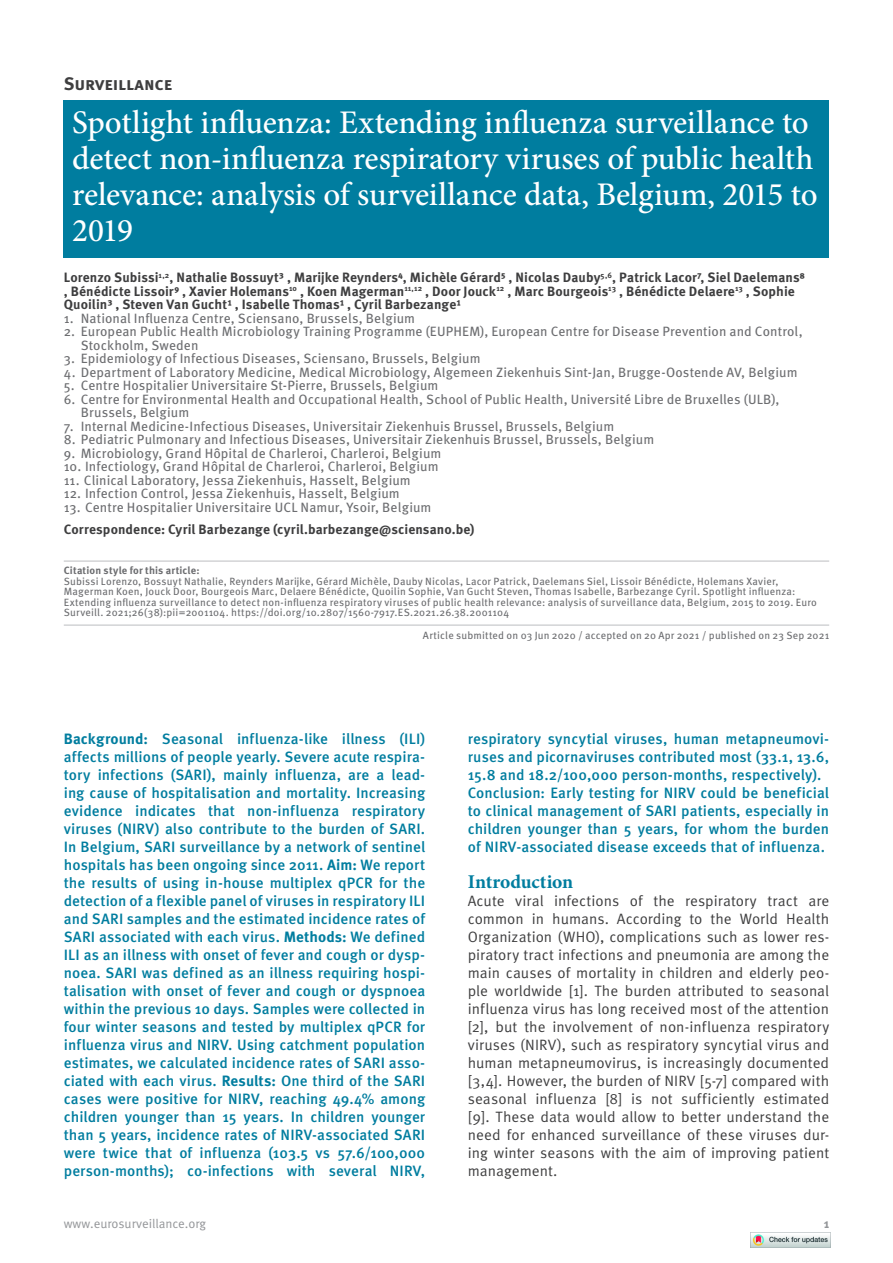
<style>
.page{position:relative;width:893px;height:1263px;background:#fff}
.page>*{position:absolute;margin:0;border:0;box-sizing:border-box;transform-origin:0 0}
.t1{font:500 33px/36px "Minion Pro";letter-spacing:-.005em;color:#fff}
.t2{font:700 19.5px "Minion Pro";letter-spacing:-.005em;color:#007d9f}
.t3{font:700 18px "Meta Pro";color:#3e3e3f}
.t4{font:500 15px/18px "Meta Pro";letter-spacing:.005em;color:#007d9f;text-align:justify}
.t5{font:15px/18px "Meta Pro";letter-spacing:.005em;color:#3e3e3f;text-align:justify}
.t6{font:13.5px/13.5px "Meta Pro";letter-spacing:.01em;color:#6c6d70}
.t7{font:700 13.5px/13.5px "Meta Pro";letter-spacing:.005em;color:#3e3e3f}
.t8{font:12.75px "Meta Pro";color:#939598}
.t9{font:700 12.75px "Meta Pro";color:#939598}
.t10{font:10.5px/10.5px "Meta Pro";letter-spacing:.015em;color:#6c6d70}
.t11{font:700 10.5px "Meta Pro";letter-spacing:.015em;color:#6c6d70}
.s1{font-weight:700}
</style>
<div class="page">
<hr style="left:64px;top:561px;width:765px;height:1px;background:#bcbdc0">
<hr style="left:64px;top:625px;width:765px;height:1px;background:#bcbdc0">
<div style="left:64px;top:100px;width:765px;height:158px;background:#007d9f"></div>
<img style="left:750px;top:1232px;width:80px;height:16px">
<p class="t3" style="left:64px;top:72px;width:110px">Surveillance</p>
<h1 class="t1" style="left:72px;top:104px;width:747px">Spotlight influenza: Extending influenza surveillance to detect non-influenza respiratory viruses of public health relevance: analysis of surveillance data, Belgium, 2015 to 2019</h1>
<p class="t7" style="left:64px;top:271px;width:742px">Lorenzo Subissi<sup>1,2</sup>, Nathalie Bossuyt³ , Marijke Reynders⁴, Michèle Gérard⁵ , Nicolas Dauby<sup>5,6</sup>, Patrick Lacor⁷, Siel Daelemans⁸ , Bénédicte Lissoir⁹ , Xavier Holemans<sup>10</sup> , Koen Magerman<sup>11,12</sup> , Door Jouck<sup>12</sup> , Marc Bourgeois<sup>13</sup> , Bénédicte Delaere<sup>13</sup> , Sophie<br>Quoilin³ , Steven Van Gucht¹ , Isabelle Thomas¹ , Cyril Barbezange¹</p>
<p class="t6" style="left:64px;top:312px;width:353px">1. National Influenza Centre, Sciensano, Brussels, Belgium</p>
<p class="t6" style="left:81px;top:325px;width:723px;text-indent:-17px">2. European Public Health Microbiology Training Programme (EUPHEM), European Centre for Disease Prevention and Control,<br>Stockholm, Sweden</p>
<p class="t6" style="left:64px;top:352px;width:418px">3. Epidemiology of Infectious Diseases, Sciensano, Brussels, Belgium</p>
<p class="t6" style="left:64px;top:366px;width:735px">4. Department of Laboratory Medicine, Medical Microbiology, Algemeen Ziekenhuis Sint-Jan, Brugge-Oostende AV, Belgium</p>
<p class="t6" style="left:64px;top:379px;width:376px">5. Centre Hospitalier Universitaire St-Pierre, Brussels, Belgium</p>
<p class="t6" style="left:81px;top:393px;width:700px;text-indent:-17px">6. Centre for Environmental Health and Occupational Health, School of Public Health, Université Libre de Bruxelles (ULB),<br>Brussels, Belgium</p>
<p class="t6" style="left:64px;top:420px;width:552px">7. Internal Medicine-Infectious Diseases, Universitair Ziekenhuis Brussel, Brussels, Belgium</p>
<p class="t6" style="left:64px;top:433px;width:592px">8. Pediatric Pulmonary and Infectious Diseases, Universitair Ziekenhuis Brussel, Brussels, Belgium</p>
<p class="t6" style="left:64px;top:447px;width:379px">9. Microbiology, Grand Hôpital de Charleroi, Charleroi, Belgium</p>
<p class="t6" style="left:64px;top:460px;width:376px">10. Infectiology, Grand Hôpital de Charleroi, Charleroi, Belgium</p>
<p class="t6" style="left:64px;top:474px;width:348px">11. Clinical Laboratory, Jessa Ziekenhuis, Hasselt, Belgium</p>
<p class="t6" style="left:64px;top:487px;width:338px">12. Infection Control, Jessa Ziekenhuis, Hasselt, Belgium</p>
<p class="t6" style="left:64px;top:501px;width:369px">13. Centre Hospitalier Universitaire UCL Namur, Ysoir, Belgium</p>
<p class="t7" style="left:64px;top:523px;width:412px">Correspondence: Cyril Barbezange (cyril.barbezange@sciensano.be)</p>
<p class="t11" style="left:64px;top:564px;width:137px">Citation style for this article:</p>
<p class="t10" style="left:64px;top:576px;width:755px">Subissi Lorenzo, Bossuyt Nathalie, Reynders Marijke, Gérard Michèle, Dauby Nicolas, Lacor Patrick, Daelemans Siel, Lissoir Bénédicte, Holemans Xavier, Magerman Koen, Jouck Door, Bourgeois Marc, Delaere Bénédicte, Quoilin Sophie, Van Gucht Steven, Thomas Isabelle, Barbezange Cyril. Spotlight influenza:<br>Extending influenza surveillance to detect non-influenza respiratory viruses of public health relevance: analysis of surveillance data, Belgium, 2015 to 2019. Euro Surveill. 2021;26(38):pii=2001104. https://doi.org/10.2807/1560-7917.ES.2021.26.38.2001104</p>
<p class="t10" style="left:423px;top:631px;width:408px">Article submitted on 03 Jun 2020 / accepted on 20 Apr 2021 / published on 23 Sep 2021</p>
<p class="t4" style="left:64px;top:730px;width:363px"><span class="s1">Background:</span> Seasonal influenza-like illness (ILI) affects millions of people yearly. Severe acute respira&shy;tory infections (SARI), mainly influenza, are a lead&shy;ing cause of hospitalisation and mortality. Increasing evidence indicates that non-influenza respiratory viruses (NIRV) also contribute to the burden of SARI.<br>In Belgium, SARI surveillance by a network of sentinel hospitals has been ongoing since 2011. <span class="s1">Aim:</span> We report the results of using in-house multiplex qPCR for the detection of a flexible panel of viruses in respiratory ILI and SARI samples and the estimated incidence rates of SARI associated with each virus. <span class="s1">Methods:</span> We defined ILI as an illness with onset of fever and cough or dysp&shy;noea. SARI was defined as an illness requiring hospi&shy;talisation with onset of fever and cough or dyspnoea within the previous 10 days. Samples were collected in four winter seasons and tested by multiplex qPCR for influenza virus and NIRV. Using catchment population estimates, we calculated incidence rates of SARI asso&shy;ciated with each virus. <span class="s1">Results:</span> One third of the SARI cases were positive for NIRV, reaching 49.4% among children younger than 15 years. In children younger than 5 years, incidence rates of NIRV-associated SARI were twice that of influenza (103.5 vs 57.6/100,000 person-months); co-infections with several NIRV,</p>
<p class="t4" style="left:468px;top:730px;width:363px;text-align:left">respiratory syncytial viruses, human metapneumovi&shy;ruses and picornaviruses contributed most (33.1, 13.6, 15.8 and 18.2/100,000 person-months, respectively).<br>Conclusion: Early testing for NIRV could be beneficial to clinical management of SARI patients, especially in children younger than 5 years, for whom the burden of NIRV-associated disease exceeds that of influenza.</p>
<h2 class="t2" style="left:468px;top:868px;width:107px">Introduction</h2>
<p class="t5" style="left:468px;top:892px;width:363px">Acute viral infections of the respiratory tract are common in humans. According to the World Health Organization (WHO), complications such as lower res&shy;piratory tract infections and pneumonia are among the main causes of mortality in children and elderly peo&shy;ple worldwide [1]. The burden attributed to seasonal influenza virus has long received most of the attention [2], but the involvement of non-influenza respiratory viruses (NIRV), such as respiratory syncytial virus and human metapneumovirus, is increasingly documented [3,4]. However, the burden of NIRV [5-7] compared with seasonal influenza [8] is not sufficiently estimated [9]. These data would allow to better understand the need for enhanced surveillance of these viruses dur&shy;ing winter seasons with the aim of improving patient management.</p>
<p class="t8" style="left:64px;top:1215px;width:144px">www.eurosurveillance.org</p>
<p class="t9" style="left:824px;top:1215px;width:7px">1</p>
</div>
